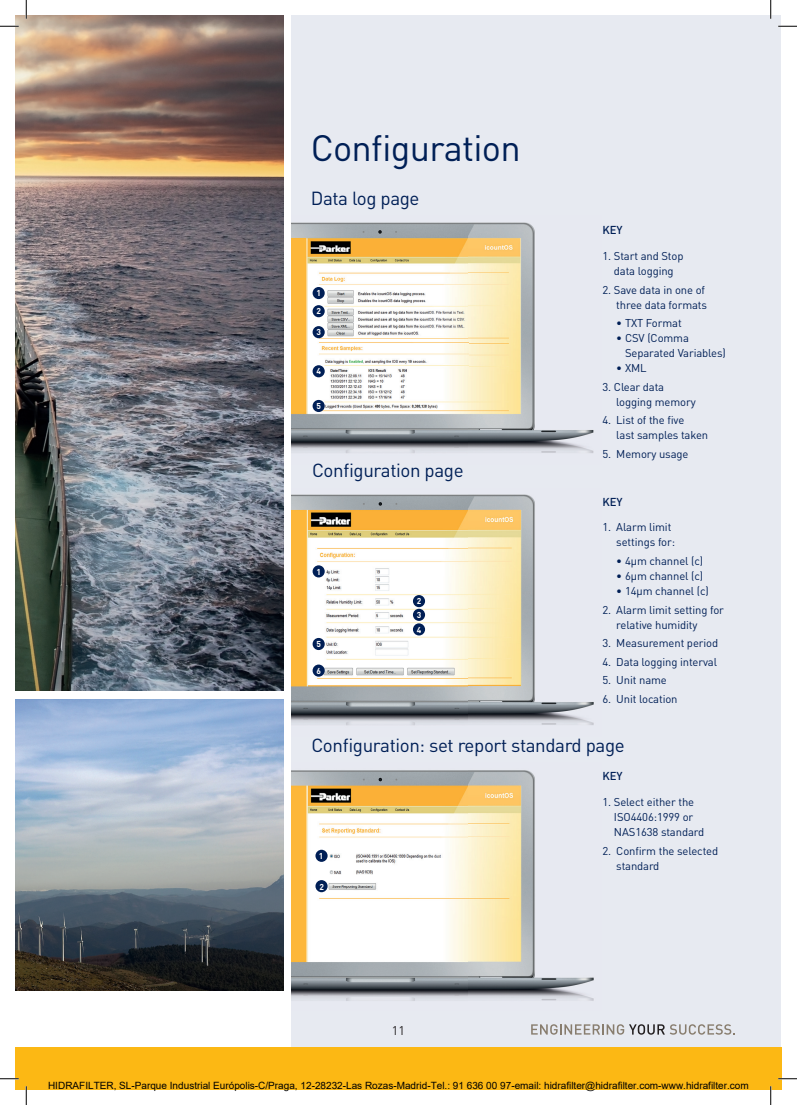
<style>
.page{position:relative;width:797px;height:1105px;background:#fff}
.page>*{position:absolute;margin:0;border:0;box-sizing:border-box;transform-origin:0 0}
.t1{font:36.25px "DIN";letter-spacing:-.02em;color:#001f56}
.t2{font:18.75px "DIN";letter-spacing:-.02em;color:#001f56}
.t3{font:12.5px "DIN";color:#231f20}
.t4{font:11.25px/15px "DIN";letter-spacing:-.01em;color:#001f56}
.t5{font:500 11.25px "DIN";letter-spacing:-.01em;color:#001f56}
.t6{font:10px "Arial";color:#000}
.t7{font:700 8.5px "DINOT";color:#fff}
</style>
<div class="page">
<div style="left:291px;top:16px;width:490px;height:1045px;background:#e7eaf1"></div>
<div style="left:16px;top:1047px;width:10px;height:42px;background:#fcb814"></div>
<div style="left:26px;top:1047px;width:755px;height:42px;background:#fcb814"></div>
<img style="left:291px;top:494px;width:303px;height:232px">
<img style="left:291px;top:222px;width:303px;height:231px">
<img style="left:291px;top:770px;width:303px;height:231px">
<img style="left:16px;top:16px;width:267px;height:675px">
<img style="left:16px;top:699px;width:267px;height:291px">
<div style="left:312px;top:287px;width:13px;height:12px;background:#001f56;border-radius:50%"></div>
<div style="left:312px;top:565px;width:13px;height:12px;background:#001f56;border-radius:50%"></div>
<div style="left:312px;top:365px;width:13px;height:12px;background:#001f56;border-radius:50%"></div>
<div style="left:413px;top:623px;width:12px;height:12px;background:#001f56;border-radius:50%"></div>
<div style="left:312px;top:400px;width:13px;height:12px;background:#001f56;border-radius:50%"></div>
<div style="left:312px;top:638px;width:13px;height:12px;background:#001f56;border-radius:50%"></div>
<svg style="left:312px;top:664px;width:13px;height:13px"></svg>
<div style="left:312px;top:305px;width:13px;height:12px;background:#001f56;border-radius:50%"></div>
<div style="left:413px;top:595px;width:12px;height:12px;background:#001f56;border-radius:50%"></div>
<div style="left:312px;top:326px;width:13px;height:12px;background:#001f56;border-radius:50%"></div>
<div style="left:413px;top:609px;width:12px;height:12px;background:#001f56;border-radius:50%"></div>
<div style="left:315px;top:850px;width:12px;height:12px;background:#001f56;border-radius:50%"></div>
<div style="left:315px;top:880px;width:12px;height:12px;background:#001f56;border-radius:50%"></div>
<svg style="left:531px;top:1024px;width:204px;height:11px"></svg>
<svg style="left:0;top:25px;width:19px;height:2px"></svg>
<svg style="left:778px;top:25px;width:19px;height:2px"></svg>
<svg style="left:0;top:1078px;width:19px;height:1px"></svg>
<svg style="left:778px;top:1078px;width:19px;height:1px"></svg>
<svg style="left:25px;top:0;width:2px;height:19px"></svg>
<svg style="left:25px;top:1086px;width:2px;height:19px"></svg>
<svg style="left:770px;top:0;width:1px;height:19px"></svg>
<svg style="left:770px;top:1086px;width:1px;height:19px"></svg>
<h1 class="t1" style="left:311px;top:126px;width:211px">Configuration</h1>
<h2 class="t2" style="left:311px;top:186px;width:110px">Data log page</h2>
<p class="t7" style="left:316px;top:287px;width:6px">1</p>
<p class="t7" style="left:316px;top:305px;width:6px">2</p>
<p class="t7" style="left:316px;top:326px;width:6px">3</p>
<p class="t7" style="left:316px;top:366px;width:6px">4</p>
<p class="t7" style="left:316px;top:400px;width:6px">5</p>
<h2 class="t2" style="left:312px;top:459px;width:153px">Configuration page</h2>
<p class="t7" style="left:316px;top:566px;width:6px">1</p>
<p class="t7" style="left:316px;top:638px;width:6px">5</p>
<p class="t7" style="left:316px;top:665px;width:6px">6</p>
<p class="t7" style="left:417px;top:595px;width:6px">2</p>
<p class="t7" style="left:417px;top:609px;width:6px">3</p>
<p class="t7" style="left:417px;top:624px;width:6px">4</p>
<p class="t5" style="left:602px;top:223px;width:22px">KEY</p>
<p class="t4" style="left:602px;top:248px;width:82px;text-align:center">1. Start and Stop data logging</p>
<p class="t4" style="left:602px;top:282px;width:106px;text-align:right">2. Save data in one of three data formats</p>
<p class="t4" style="left:616px;top:315px;width:67px">• TXT Format</p>
<p class="t4" style="left:625px;top:330px;width:102px;text-indent:-9px">• CSV (Comma<br>Separated Variables)</p>
<p class="t4" style="left:616px;top:360px;width:32px">• XML</p>
<p class="t4" style="left:616px;top:379px;width:81px;text-indent:-14px">3. Clear data logging memory</p>
<p class="t4" style="left:616px;top:412px;width:93px;text-indent:-14px">4. List of the five<br>last samples taken</p>
<p class="t4" style="left:602px;top:446px;width:87px">5. Memory usage</p>
<p class="t5" style="left:602px;top:495px;width:22px">KEY</p>
<p class="t4" style="left:616px;top:520px;width:60px;text-indent:-14px">1. Alarm limit settings for:</p>
<p class="t4" style="left:616px;top:553px;width:88px">• 4µm channel (c)</p>
<p class="t4" style="left:616px;top:568px;width:88px">• 6µm channel (c)</p>
<p class="t4" style="left:616px;top:583px;width:94px">• 14µm channel (c)</p>
<p class="t4" style="left:616px;top:602px;width:109px;text-indent:-14px">2. Alarm limit setting for relative humidity</p>
<p class="t4" style="left:602px;top:635px;width:117px">3. Measurement period</p>
<p class="t4" style="left:602px;top:654px;width:116px">4. Data logging interval</p>
<p class="t4" style="left:602px;top:672px;width:66px">5. Unit name</p>
<p class="t4" style="left:602px;top:691px;width:77px">6. Unit location</p>
<h2 class="t2" style="left:311px;top:733px;width:315px">Configuration: set report standard page</h2>
<p class="t7" style="left:319px;top:850px;width:6px">1</p>
<p class="t7" style="left:319px;top:881px;width:6px">2</p>
<p class="t3" style="left:392px;top:1022px;width:15px">11</p>
<p class="t5" style="left:602px;top:769px;width:22px">KEY</p>
<p class="t4" style="left:614px;top:794px;width:92px;text-indent:-11px">1. Select either the<br>ISO4406:1999 or<br>NAS1638 standard</p>
<p class="t4" style="left:616px;top:843px;width:103px;text-indent:-14px">2. Confirm the selected standard</p>
<p class="t6" style="left:48px;top:1079px;width:702px">HIDRAFILTER, SL-Parque Industrial Európolis-C/Praga, 12-28232-Las Rozas-Madrid-Tel.: 91 636 00 97-email: hidrafilter@hidrafilter.com-www.hidrafilter.com</p>
</div>
